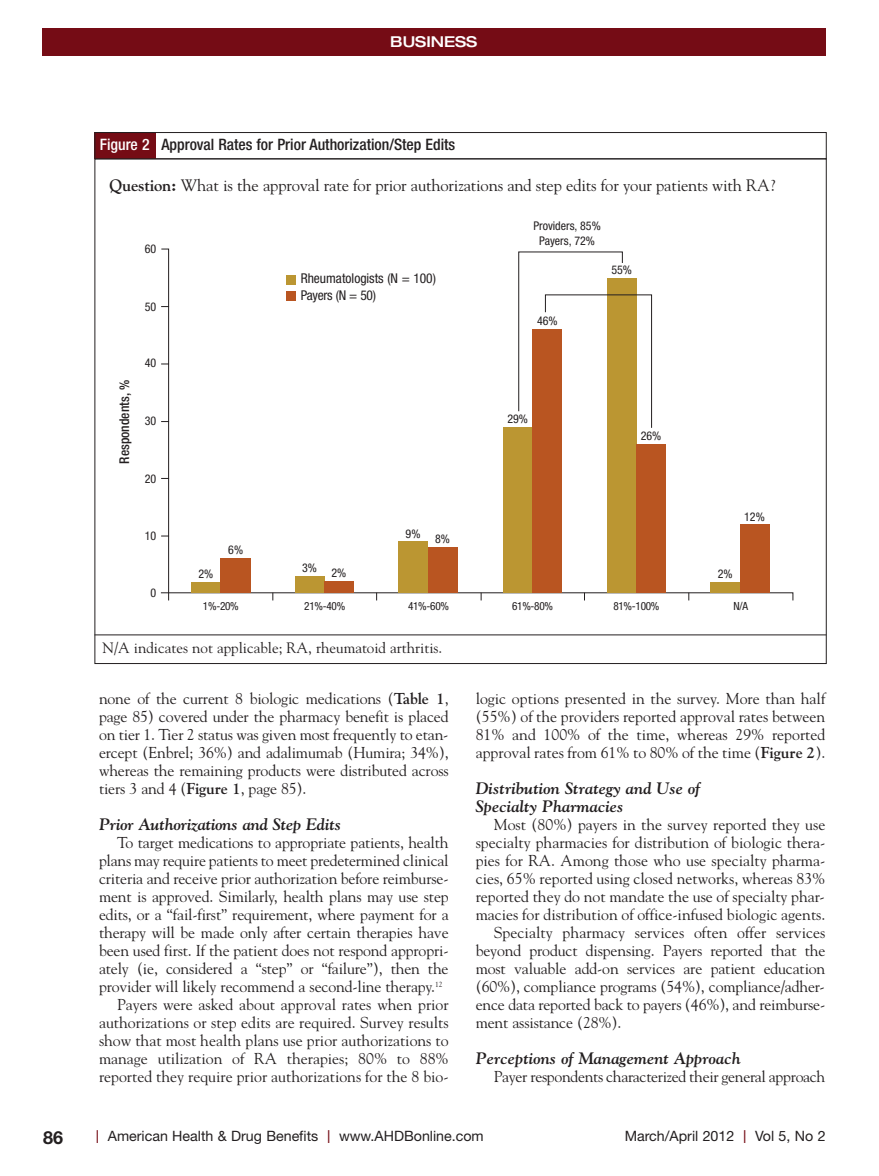
<style>
.page{position:relative;width:879px;height:1176px;background:#fff}
.page>*{position:absolute;margin:0;border:0;box-sizing:border-box;transform-origin:0 0}
.t1{font:700 18px "Helvetica Neue";color:#231f20}
.t2{font:italic 700 16.5px/18px "Goudy";color:#231f20}
.t3{font:16.5px "Goudy";letter-spacing:-.01em;color:#231f20}
.t4{font:15.75px/18px "Goudy";letter-spacing:-.01em;color:#231f20;text-align:justify}
.t5{font:500 condensed 15.75px "Helvetica Neue";color:#231f20}
.t6{font:15px "Goudy";color:#231f20}
.t7{font:500 expanded 15px "Helvetica Neue";color:#fff}
.t8{font:14.25px "Helvetica Neue";color:#231f20}
.t9{font:condensed 13.5px/16.5px "Helvetica Neue";color:#231f20}
.t10{font:500 condensed 13.5px "Helvetica Neue";color:#231f20}
.t11{font:condensed 12px/15px "Helvetica Neue";color:#231f20;text-align:center}
.t12{font:condensed 11.25px "Helvetica Neue";letter-spacing:-.025em;color:#231f20}
.s1{color:#fff}
.s2{font-weight:700}
.s3{font-weight:300;font-size:18px;color:#750c15}
</style>
<div class="page">
<div style="left:42px;top:28px;width:783px;height:27px;background:#750c15"></div>
<svg style="left:160px;top:248px;width:633px;height:353px"></svg>
<div style="left:287px;top:275px;width:9px;height:9px;background:#bb9632"></div>
<div style="left:287px;top:291px;width:9px;height:10px;background:#b95521"></div>
<div style="left:94px;top:132px;width:62px;height:26px;background:#750c15"></div>
<div style="left:94px;top:132px;width:732px;height:27px;border:1px solid #231f20"></div>
<hr style="left:94px;top:634px;width:732px;height:1px;background:#231f20">
<p class="t7" style="left:390px;top:32px;width:89px">BUSINESS</p>
<p class="t5" style="left:100px;top:135px;width:357px"><span class="s1">Figure 2</span> Approval Rates for Prior Authorization/Step Edits</p>
<p class="t3" style="left:109px;top:175px;width:667px"><span class="s2">Question:</span> What is the approval rate for prior authorizations and step edits for your patients with RA?</p>
<p class="t11" style="left:145px;top:242px;width:13px">60</p>
<p class="t11" style="left:145px;top:300px;width:13px">50</p>
<p class="t10" style="left:116px;top:463px;width:85px;rotate:-90deg">Respondents, %</p>
<p class="t11" style="left:145px;top:356px;width:13px">40</p>
<p class="t11" style="left:145px;top:414px;width:13px">30</p>
<p class="t11" style="left:145px;top:472px;width:13px">20</p>
<p class="t11" style="left:145px;top:529px;width:13px">10</p>
<p class="t11" style="left:150px;top:585px;width:7px">0</p>
<p class="t11" style="left:198px;top:567px;width:16px">2%</p>
<p class="t11" style="left:228px;top:543px;width:16px">6%</p>
<p class="t9" style="left:301px;top:271px;width:137px">Rheumatologists (N = 100)<br>Payers (N = 50)</p>
<p class="t11" style="left:302px;top:563px;width:46px">3% 2%</p>
<p class="t11" style="left:405px;top:529px;width:46px">9% 8%</p>
<p class="t11" style="left:533px;top:219px;width:69px">Providers, 85%<br>Payers, 72%</p>
<p class="t11" style="left:611px;top:263px;width:22px">55%</p>
<p class="t11" style="left:537px;top:315px;width:22px">46%</p>
<p class="t11" style="left:507px;top:412px;width:22px">29%</p>
<p class="t11" style="left:640px;top:429px;width:22px">26%</p>
<p class="t11" style="left:744px;top:509px;width:22px">12%</p>
<p class="t11" style="left:718px;top:567px;width:16px">2%</p>
<p class="t12" style="left:203px;top:602px;width:37px">1%-20%</p>
<p class="t12" style="left:304px;top:602px;width:42px">21%-40%</p>
<p class="t12" style="left:408px;top:602px;width:42px">41%-60%</p>
<p class="t12" style="left:512px;top:602px;width:42px">61%-80%</p>
<p class="t12" style="left:613px;top:602px;width:48px">81%-100%</p>
<p class="t12" style="left:733px;top:602px;width:16px">N/A</p>
<p class="t6" style="left:102px;top:638px;width:341px">N/A indicates not applicable; RA, rheumatoid arthritis.</p>
<p class="t4" style="left:99px;top:689px;width:351px">none of the current 8 biologic medications (<span class="s2">Table 1</span>, page 85) covered under the pharmacy benefit is placed on tier 1. Tier 2 stat us was given most frequently to etan&shy;ercept (Enbrel; 36%) and adalimumab (Humira; 34%), whereas the remaining products were distributed across tiers 3 and 4 (<span class="s2">Figure 1</span>, page 85).</p>
<p class="t2" style="left:99px;top:814px;width:244px">Prior Authorizations and Step Edits</p>
<p class="t4" style="left:117px;top:833px;width:333px">To target medications to appropriate patients, health</p>
<p class="t4" style="left:99px;top:851px;width:351px">plans may require patients to meet predetermined clinical</p>
<p class="t4" style="left:99px;top:869px;width:351px">criteria and receive prior authorization before reimburse-</p>
<p class="t4" style="left:99px;top:887px;width:351px">ment is approved. Similarly, health plans may use step</p>
<p class="t4" style="left:99px;top:905px;width:351px">edits, or a “fail-first” requirement, where payment for a</p>
<p class="t4" style="left:99px;top:923px;width:351px">therapy will be made only after certain therapies have</p>
<p class="t4" style="left:99px;top:941px;width:351px">been used first. If the patient does not respond appropri-</p>
<p class="t4" style="left:99px;top:959px;width:351px">ately (ie, considered a “step” or “failure”), then the</p>
<p class="t4" style="left:99px;top:977px;width:345px">provider will likely recommend a second-line therapy.<sup>12</sup></p>
<p class="t4" style="left:117px;top:995px;width:333px">Payers were asked about approval rates when prior</p>
<p class="t4" style="left:99px;top:1013px;width:351px">authorizations or step edits are required. Survey results</p>
<p class="t4" style="left:99px;top:1031px;width:351px">show that most health plans use prior authorizations to</p>
<p class="t4" style="left:99px;top:1049px;width:351px">manage utilization of RA therapies; 80% to 88%</p>
<p class="t4" style="left:99px;top:1067px;width:351px">reported they require prior authorizations for the 8 bio-</p>
<p class="t4" style="left:475px;top:689px;width:351px">logic options presented in the survey. More than half (55%) of the providers reported approval rates between 81% and 100% of the time, whereas 29% reported approval rates from 61% to 80% of the time (<span class="s2">Figure 2</span>).</p>
<p class="t2" style="left:475px;top:778px;width:226px">Distribution Strategy and Use of<br>Specialty Pharmacies</p>
<p class="t4" style="left:493px;top:815px;width:333px">Most (80%) payers in the survey reported they use</p>
<p class="t4" style="left:475px;top:833px;width:351px">specialty pharmacies for distribution of biologic thera-</p>
<p class="t4" style="left:475px;top:851px;width:351px">pies for RA. Among those who use specialty pharma-</p>
<p class="t4" style="left:475px;top:869px;width:351px">cies, 65% reported using closed networks, whereas 83%</p>
<p class="t4" style="left:475px;top:887px;width:350px">reported they do not mandate the use of specialty phar-</p>
<p class="t4" style="left:475px;top:905px;width:351px">macies for distribution of office-infused biologic agents.</p>
<p class="t4" style="left:493px;top:923px;width:333px">Specialty pharmacy services often offer services</p>
<p class="t4" style="left:475px;top:941px;width:351px">beyond product dispensing. Payers reported that the</p>
<p class="t4" style="left:475px;top:959px;width:351px">most valuable add-on services are patient education</p>
<p class="t4" style="left:475px;top:977px;width:350px">(60%), compliance programs (54%), compliance/adher-</p>
<p class="t4" style="left:475px;top:995px;width:351px">ence data reported back to payers (46%), and reimburse-</p>
<p class="t4" style="left:475px;top:1013px;width:147px">ment assistance (28%).</p>
<p class="t2" style="left:475px;top:1048px;width:267px">Perceptions of Management Approach</p>
<p class="t4" style="left:493px;top:1067px;width:333px">Payer respondents characterized their general approach</p>
<p class="t1" style="left:43px;top:1126px;width:21px">86</p>
<p class="t8" style="left:96px;top:1127px;width:389px"><span class="s3">l</span> American Health &amp; Drug Benefits <span class="s3">l</span> www.AHDBonline.com</p>
<p class="t8" style="left:624px;top:1127px;width:202px">March/April 2012 <span class="s3">l</span> Vol 5, No 2</p>
</div>
